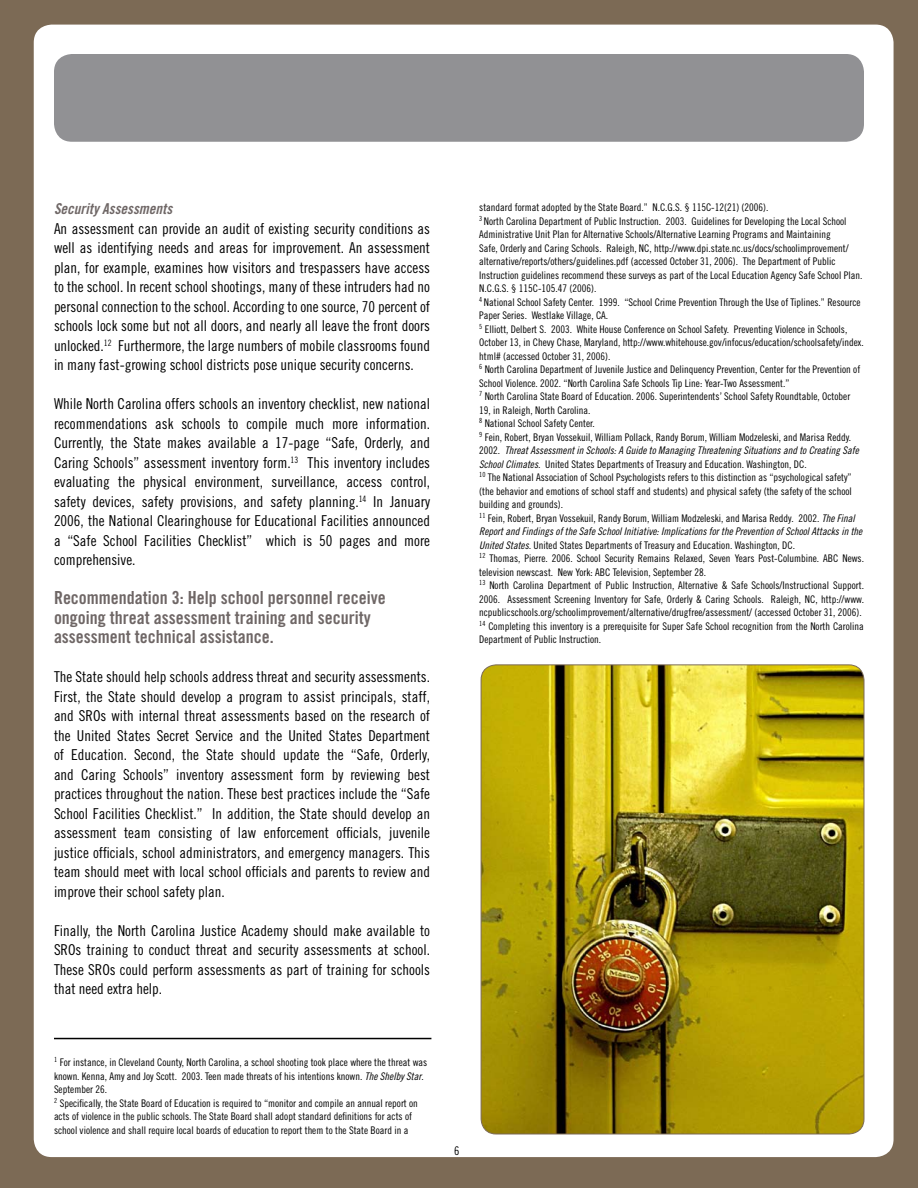
<style>
.page{position:relative;width:918px;height:1188px;background:#7c6a55}
.page>*{position:absolute;margin:0;border:0;box-sizing:border-box;transform-origin:0 0}
.t1{font:18px/19.5px "Trade Gothic Bold Cond Twenty";color:#6f6766}
.t2{font:15px/19.5px "Trade Gothic Cond Eighteen";color:#000;text-align:justify}
.t3{font:15px "Trade Gothic Bold Cond Twenty Obl";color:#6f6766}
.t4{font:12px "Trade Gothic Cond Eighteen";color:#000}
.t5{font:10.5px/13.5px "Trade Gothic Cond Eighteen";color:#000}
.t6{font:10.5px "Trade Gothic Cond Eighteen Obl";color:#000}
.s1{font-family:"Trade Gothic Cond Eighteen Obl"}
.s2{font-family:"Trade Gothic Cond Eighteen"}
</style>
<div class="page">
<div style="left:34px;top:25px;width:860px;height:1132px;background:#fff;border-radius:18px"></div>
<div style="left:54px;top:54px;width:810px;height:88px;background:#919194;border-radius:18px"></div>
<hr style="left:54px;top:1038px;width:377px;height:1px;background:#000">
<img style="left:481px;top:665px;width:383px;height:469px;border-radius:15px">
<h2 class="t3" style="left:54px;top:200px;width:120px">Security Assessments</h2>
<p class="t2" style="left:54px;top:219px;width:378px">An assessment can provide an audit of existing security conditions as well as identifying needs and areas for improvement. An assessment plan, for example, examines how visitors and trespassers have access to the school. In recent school shootings, many of these intruders had no personal connection to the school. According to one source, 70 percent of schools lock some but not all doors, and nearly all leave the front doors unlocked.<sup>12</sup> Furthermore, the large numbers of mobile classrooms found in many fast-growing school districts pose unique security concerns.</p>
<p class="t2" style="left:54px;top:394px;width:378px">While North Carolina offers schools an inventory checklist, new national recommendations ask schools to compile much more information.<br>Currently, the State makes available a 17-page “Safe, Orderly, and Caring Schools” assessment inventory form.<sup>13</sup> This inventory includes evaluating the physical environment, surveillance, access control, safety devices, safety provisions, and safety planning.<sup>14</sup> In January 2006, the National Clearinghouse for Educational Facilities announced a “Safe School Facilities Checklist” which is 50 pages and more comprehensive.</p>
<h1 class="t1" style="left:54px;top:588px;width:333px">Recommendation 3: Help school personnel receive ongoing threat assessment training and security assessment technical assistance.</h1>
<p class="t2" style="left:54px;top:667px;width:378px">The State should help schools address threat and security assessments.<br>First, the State should develop a program to assist principals, staff, and SROs with internal threat assessments based on the research of the United States Secret Service and the United States Department of Education. Second, the State should update the “Safe, Orderly, and Caring Schools” inventory assessment form by reviewing best practices throughout the nation. These best practices include the “Safe School Facilities Checklist.” In addition, the State should develop an assessment team consisting of law enforcement officials, juvenile justice officials, school administrators, and emergency managers. This team should meet with local school officials and parents to review and improve their school safety plan.</p>
<h2 class="t2" style="left:54px;top:921px;width:378px">Finally, the North Carolina Justice Academy should make available to SROs training to conduct threat and security assessments at school.<br>These SROs could perform assessments as part of training for schools that need extra help.</h2>
<p class="t5" style="left:54px;top:1056px;width:375px"><sup>1</sup> For instance, in Cleveland County, North Carolina, a school shooting took place where the threat was known. Kenna, Amy and Joy Scott. 2003. Teen made threats of his intentions known. <span class="s1">The Shelby Star</span>.<br>September 26.<br><sup>2</sup> Specifically, the State Board of Education is required to “monitor and compile an annual report on acts of violence in the public schools. The State Board shall adopt standard definitions for acts of school violence and shall require local boards of education to report them to the State Board in a</p>
<p class="t5" style="left:479px;top:201px;width:386px">standard format adopted by the State Board.” N.C.G.S. § 115C-12(21) (2006).<br><sup>3</sup> North Carolina Department of Public Instruction. 2003. Guidelines for Developing the Local School Administrative Unit Plan for Alternative Schools/Alternative Learning Programs and Maintaining<br>Safe, Orderly and Caring Schools. Raleigh, NC, http://www.dpi.state.nc.us/docs/schoolimprovement/ alternative/reports/others/guidelines.pdf (accessed October 31, 2006). The Department of Public Instruction guidelines recommend these surveys as part of the Local Education Agency Safe School Plan.<br>N.C.G.S. § 115C-105.47 (2006).<br><sup>4</sup> National School Safety Center. 1999. “School Crime Prevention Through the Use of Tiplines.” Resource Paper Series. Westlake Village, CA.<br><sup>5</sup> Elliott, Delbert S. 2003. White House Conference on School Safety. Preventing Violence in Schools, October 13, in Chevy Chase, Maryland, http://www.whitehouse.gov/infocus/education/schoolsafety/index. html# (accessed October 31, 2006).<br><sup>6</sup> North Carolina Department of Juvenile Justice and Delinquency Prevention, Center for the Prevention of School Violence. 2002. “North Carolina Safe Schools Tip Line: Year-Two Assessment.”<br><sup>7</sup> North Carolina State Board of Education. 2006. Superintendents’ School Safety Roundtable, October 19, in Raleigh, North Carolina.<br><sup>8</sup> National School Safety Center.<br><sup>9</sup> Fein, Robert, Bryan Vossekuil, William Pollack, Randy Borum, William Modzeleski, and Marisa Reddy.</p>
<p class="t6" style="left:479px;top:444px;width:381px"><span class="s2">2002.</span> Threat Assessment in Schools: A Guide to Managing Threatening Situations and to Creating Safe</p>
<p class="t5" style="left:479px;top:457px;width:377px"><span class="s1">School Climates.</span> United States Departments of Treasury and Education. Washington, DC.<br><sup>10</sup> The National Association of School Psychologists refers to this distinction as “psychological safety” (the behavior and emotions of school staff and students) and physical safety (the safety of the school building and grounds).<br><sup>11</sup> Fein, Robert, Bryan Vossekuil, Randy Borum, William Modzeleski, and Marisa Reddy. 2002. <span class="s1">The Final</span></p>
<p class="t6" style="left:479px;top:525px;width:385px">Report and Findings of the Safe School Initiative: Implications for the Prevention of School Attacks in the</p>
<p class="t5" style="left:479px;top:538px;width:386px"><span class="s1">United States.</span> United States Departments of Treasury and Education. Washington, DC.<br><sup>12</sup> Thomas, Pierre. 2006. School Security Remains Relaxed, Seven Years Post-Columbine. ABC News. television newscast. New York: ABC Television, September 28.<br><sup>13</sup> North Carolina Department of Public Instruction, Alternative &amp; Safe Schools/Instructional Support.<br>2006. Assessment Screening Inventory for Safe, Orderly &amp; Caring Schools. Raleigh, NC, http://www. ncpublicschools.org/schoolimprovement/alternative/drugfree/assessment/ (accessed October 31, 2006).<br><sup>14</sup> Completing this inventory is a prerequisite for Super Safe School recognition from the North Carolina Department of Public Instruction.</p>
<p class="t4" style="left:454px;top:1143px;width:7px">6</p>
</div>
